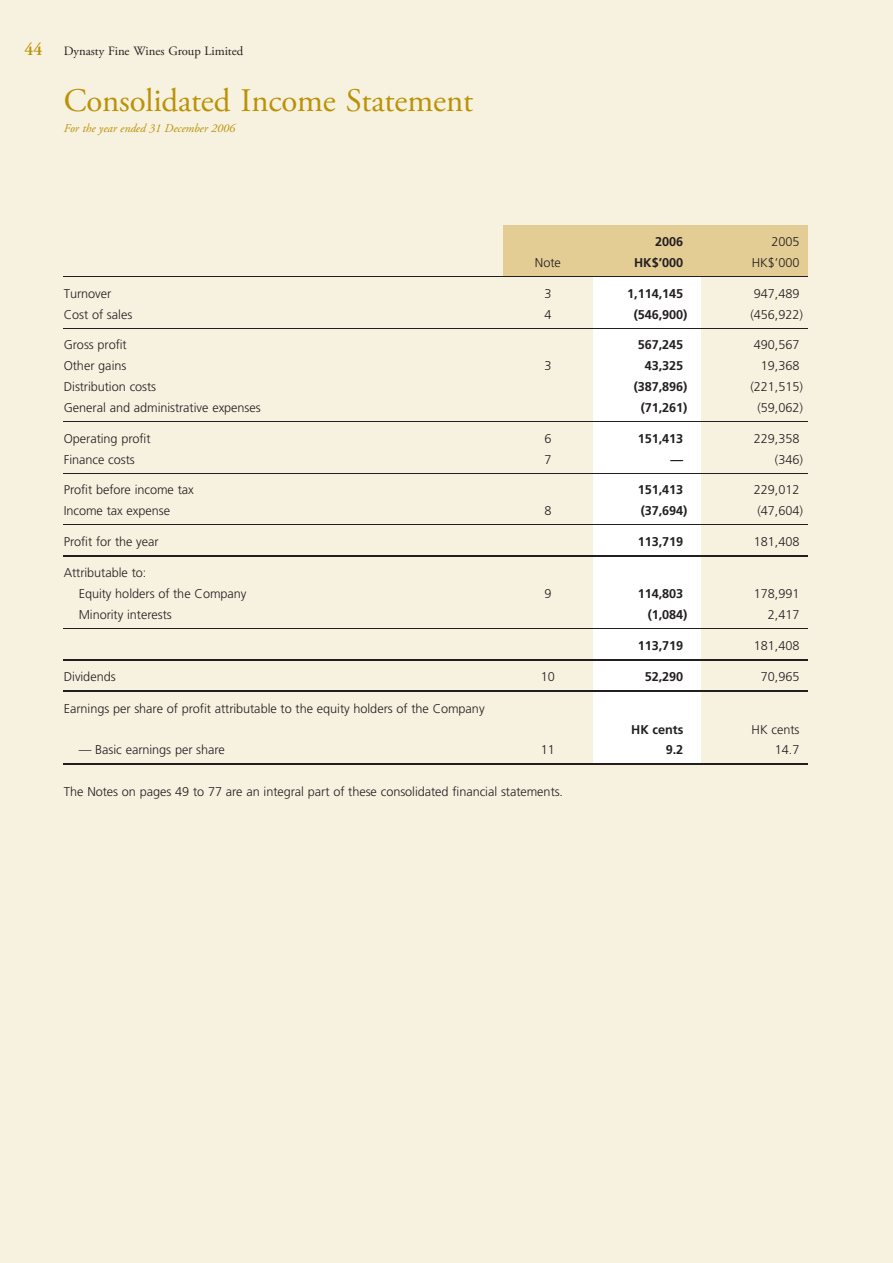
<style>
.page{position:relative;width:893px;height:1263px;background:#f7f1e0}
.page>*{position:absolute;margin:0;border:0;box-sizing:border-box;transform-origin:0 0}
.t1{font:32.85px "Adv OT635 f 2 c 37";color:#bb9206}
.t2{font:18px "Adv O Tc 482 a 298";color:#bb9206}
.t3{font:12.75px/20.9px "Adv OT156 ec 773";color:#231f20}
.t4{font:12.75px/20.9px "Adv OT2 b 189473 B";color:#231f20;text-align:right}
.t5{font:12.75px "Adv OT635 f 2 c 37";color:#231f20}
.t6{font:12.75px "Adv OT2 b 189473 B";color:#231f20}
.t7{font:12px "Adv O Ta 14 f 9 db 0 I";color:#bb9206}
.s1{font-style:inherit}
</style>
<div class="page">
<div style="left:503px;top:225px;width:90px;height:21px;background:#e4cc95"></div>
<div style="left:593px;top:225px;width:107px;height:21px;background:#e4cc95"></div>
<div style="left:700px;top:225px;width:108px;height:21px;background:#e4cc95"></div>
<div style="left:503px;top:246px;width:90px;height:31px;background:#e4cc95"></div>
<div style="left:593px;top:246px;width:107px;height:31px;background:#e4cc95"></div>
<div style="left:700px;top:246px;width:108px;height:31px;background:#e4cc95"></div>
<div style="left:593px;top:277px;width:107px;height:21px;background:#fff"></div>
<div style="left:593px;top:298px;width:107px;height:31px;background:#fff"></div>
<div style="left:593px;top:329px;width:107px;height:20px;background:#fff"></div>
<div style="left:593px;top:349px;width:107px;height:21px;background:#fff"></div>
<div style="left:593px;top:370px;width:107px;height:21px;background:#fff"></div>
<div style="left:593px;top:391px;width:107px;height:31px;background:#fff"></div>
<div style="left:593px;top:422px;width:107px;height:21px;background:#fff"></div>
<div style="left:593px;top:443px;width:107px;height:30px;background:#fff"></div>
<div style="left:593px;top:473px;width:107px;height:21px;background:#fff"></div>
<div style="left:593px;top:494px;width:107px;height:31px;background:#fff"></div>
<div style="left:593px;top:525px;width:107px;height:31px;background:#fff"></div>
<div style="left:593px;top:556px;width:107px;height:21px;background:#fff"></div>
<div style="left:593px;top:577px;width:107px;height:21px;background:#fff"></div>
<div style="left:593px;top:598px;width:107px;height:31px;background:#fff"></div>
<div style="left:593px;top:629px;width:107px;height:31px;background:#fff"></div>
<div style="left:593px;top:660px;width:107px;height:32px;background:#fff"></div>
<div style="left:593px;top:692px;width:107px;height:21px;background:#fff"></div>
<div style="left:593px;top:713px;width:107px;height:52px;background:#fff"></div>
<hr style="left:64px;top:276px;width:439px;height:1px;background:#231f20">
<hr style="left:503px;top:276px;width:90px;height:1px;background:#231f20">
<hr style="left:593px;top:276px;width:107px;height:1px;background:#231f20">
<hr style="left:700px;top:276px;width:108px;height:1px;background:#231f20">
<hr style="left:64px;top:328px;width:439px;height:1px;background:#231f20">
<hr style="left:503px;top:328px;width:90px;height:1px;background:#231f20">
<hr style="left:593px;top:328px;width:107px;height:1px;background:#231f20">
<hr style="left:700px;top:328px;width:108px;height:1px;background:#231f20">
<hr style="left:64px;top:421px;width:439px;height:1px;background:#231f20">
<hr style="left:503px;top:421px;width:90px;height:1px;background:#231f20">
<hr style="left:593px;top:421px;width:107px;height:1px;background:#231f20">
<hr style="left:700px;top:421px;width:108px;height:1px;background:#231f20">
<hr style="left:64px;top:473px;width:439px;height:1px;background:#231f20">
<hr style="left:503px;top:473px;width:90px;height:1px;background:#231f20">
<hr style="left:593px;top:473px;width:107px;height:1px;background:#231f20">
<hr style="left:700px;top:473px;width:108px;height:1px;background:#231f20">
<hr style="left:64px;top:524px;width:439px;height:1px;background:#231f20">
<hr style="left:503px;top:524px;width:90px;height:1px;background:#231f20">
<hr style="left:593px;top:524px;width:107px;height:1px;background:#231f20">
<hr style="left:700px;top:524px;width:108px;height:1px;background:#231f20">
<hr style="left:64px;top:555px;width:439px;height:1px;background:#231f20">
<hr style="left:503px;top:555px;width:90px;height:1px;background:#231f20">
<hr style="left:593px;top:555px;width:107px;height:1px;background:#231f20">
<hr style="left:700px;top:555px;width:108px;height:1px;background:#231f20">
<hr style="left:64px;top:628px;width:439px;height:1px;background:#231f20">
<hr style="left:503px;top:628px;width:90px;height:1px;background:#231f20">
<hr style="left:593px;top:628px;width:107px;height:1px;background:#231f20">
<hr style="left:700px;top:628px;width:108px;height:1px;background:#231f20">
<hr style="left:64px;top:659px;width:439px;height:1px;background:#231f20">
<hr style="left:503px;top:659px;width:90px;height:1px;background:#231f20">
<hr style="left:593px;top:659px;width:107px;height:1px;background:#231f20">
<hr style="left:700px;top:659px;width:108px;height:1px;background:#231f20">
<hr style="left:64px;top:690px;width:439px;height:2px;background:#231f20">
<hr style="left:503px;top:690px;width:90px;height:2px;background:#231f20">
<hr style="left:593px;top:690px;width:107px;height:2px;background:#231f20">
<hr style="left:700px;top:690px;width:108px;height:2px;background:#231f20">
<hr style="left:64px;top:763px;width:439px;height:2px;background:#231f20">
<hr style="left:503px;top:763px;width:90px;height:2px;background:#231f20">
<hr style="left:593px;top:763px;width:107px;height:2px;background:#231f20">
<hr style="left:700px;top:763px;width:108px;height:2px;background:#231f20">
<p class="t2" style="left:25px;top:39px;width:19px">44</p>
<p class="t5" style="left:64px;top:46px;width:181px">Dynasty Fine Wines Group Limited</p>
<p class="t1" style="left:64px;top:87px;width:411px">Consolidated Income Statement</p>
<p class="t7" style="left:64px;top:123px;width:173px">For the year ended 31 December 2006</p>
<p class="t4" style="left:655px;top:232px;width:30px">2006</p>
<p class="t3" style="left:771px;top:232px;width:30px">2005</p>
<p class="t3" style="left:535px;top:253px;width:27px">Note</p>
<p class="t4" style="left:634px;top:253px;width:51px">HK$<span class="s1">’</span>000</p>
<p class="t3" style="left:752px;top:253px;width:49px">HK$<span class="s1">’</span>000</p>
<p class="t3" style="left:64px;top:284px;width:49px">Turnover</p>
<p class="t3" style="left:544px;top:284px;width:9px">3</p>
<p class="t4" style="left:627px;top:284px;width:57px">1,114,145</p>
<p class="t3" style="left:754px;top:284px;width:47px">947,489</p>
<p class="t3" style="left:64px;top:305px;width:70px">Cost of sales</p>
<p class="t3" style="left:544px;top:305px;width:9px">4</p>
<p class="t4" style="left:634px;top:305px;width:55px">(546,900)</p>
<p class="t3" style="left:750px;top:305px;width:54px">(456,922)</p>
<p class="t3" style="left:64px;top:335px;width:64px">Gross profit</p>
<p class="t4" style="left:638px;top:336px;width:47px">567,245</p>
<p class="t3" style="left:754px;top:335px;width:47px">490,567</p>
<p class="t3" style="left:64px;top:356px;width:64px">Other gains</p>
<p class="t3" style="left:544px;top:356px;width:9px">3</p>
<p class="t4" style="left:645px;top:356px;width:40px">43,325</p>
<p class="t3" style="left:761px;top:356px;width:40px">19,368</p>
<p class="t3" style="left:64px;top:377px;width:94px">Distribution costs</p>
<p class="t4" style="left:634px;top:377px;width:55px">(387,896)</p>
<p class="t3" style="left:750px;top:377px;width:54px">(221,515)</p>
<p class="t3" style="left:64px;top:398px;width:198px">General and administrative expenses</p>
<p class="t4" style="left:641px;top:398px;width:48px">(71,261)</p>
<p class="t3" style="left:757px;top:398px;width:47px">(59,062)</p>
<p class="t3" style="left:64px;top:429px;width:88px">Operating profit</p>
<p class="t3" style="left:544px;top:429px;width:9px">6</p>
<p class="t4" style="left:638px;top:429px;width:47px">151,413</p>
<p class="t3" style="left:754px;top:429px;width:47px">229,358</p>
<p class="t3" style="left:64px;top:450px;width:72px">Finance costs</p>
<p class="t3" style="left:544px;top:450px;width:9px">7</p>
<p class="t6" style="left:671px;top:452px;width:14px">—</p>
<p class="t3" style="left:775px;top:450px;width:29px">(346)</p>
<p class="t3" style="left:64px;top:480px;width:131px">Profit before income tax</p>
<p class="t4" style="left:638px;top:480px;width:47px">151,413</p>
<p class="t3" style="left:754px;top:480px;width:47px">229,012</p>
<p class="t3" style="left:64px;top:501px;width:108px">Income tax expense</p>
<p class="t3" style="left:544px;top:501px;width:9px">8</p>
<p class="t4" style="left:641px;top:501px;width:48px">(37,694)</p>
<p class="t3" style="left:757px;top:501px;width:47px">(47,604)</p>
<p class="t3" style="left:64px;top:532px;width:96px">Profit for the year</p>
<p class="t4" style="left:638px;top:532px;width:47px">113,719</p>
<p class="t3" style="left:754px;top:532px;width:47px">181,408</p>
<p class="t3" style="left:79px;top:563px;width:169px;text-indent:-15px">Attributable to:<br>Equity holders of the Company</p>
<p class="t3" style="left:544px;top:584px;width:9px">9</p>
<p class="t4" style="left:638px;top:584px;width:47px">114,803</p>
<p class="t3" style="left:754px;top:584px;width:47px">178,991</p>
<p class="t3" style="left:79px;top:605px;width:94px">Minority interests</p>
<p class="t4" style="left:648px;top:605px;width:41px">(1,084)</p>
<p class="t3" style="left:768px;top:605px;width:33px">2,417</p>
<p class="t4" style="left:638px;top:636px;width:47px">113,719</p>
<p class="t3" style="left:754px;top:636px;width:47px">181,408</p>
<p class="t3" style="left:64px;top:667px;width:53px">Dividends</p>
<p class="t3" style="left:541px;top:667px;width:16px">10</p>
<p class="t4" style="left:645px;top:667px;width:40px">52,290</p>
<p class="t3" style="left:761px;top:667px;width:40px">70,965</p>
<p class="t3" style="left:64px;top:699px;width:422px">Earnings per share of profit attributable to the equity holders of the Company</p>
<p class="t3" style="left:79px;top:740px;width:148px"><span class="s1">—</span> Basic earnings per share</p>
<p class="t3" style="left:541px;top:740px;width:16px">11</p>
<p class="t4" style="left:631px;top:720px;width:54px">HK cents<br>9.2</p>
<p class="t3" style="left:751px;top:720px;width:49px;text-align:right">HK cents<br>14.7</p>
<p class="t3" style="left:64px;top:782px;width:501px">The Notes on pages 49 to 77 are an integral part of these consolidated financial statements.</p>
</div>
